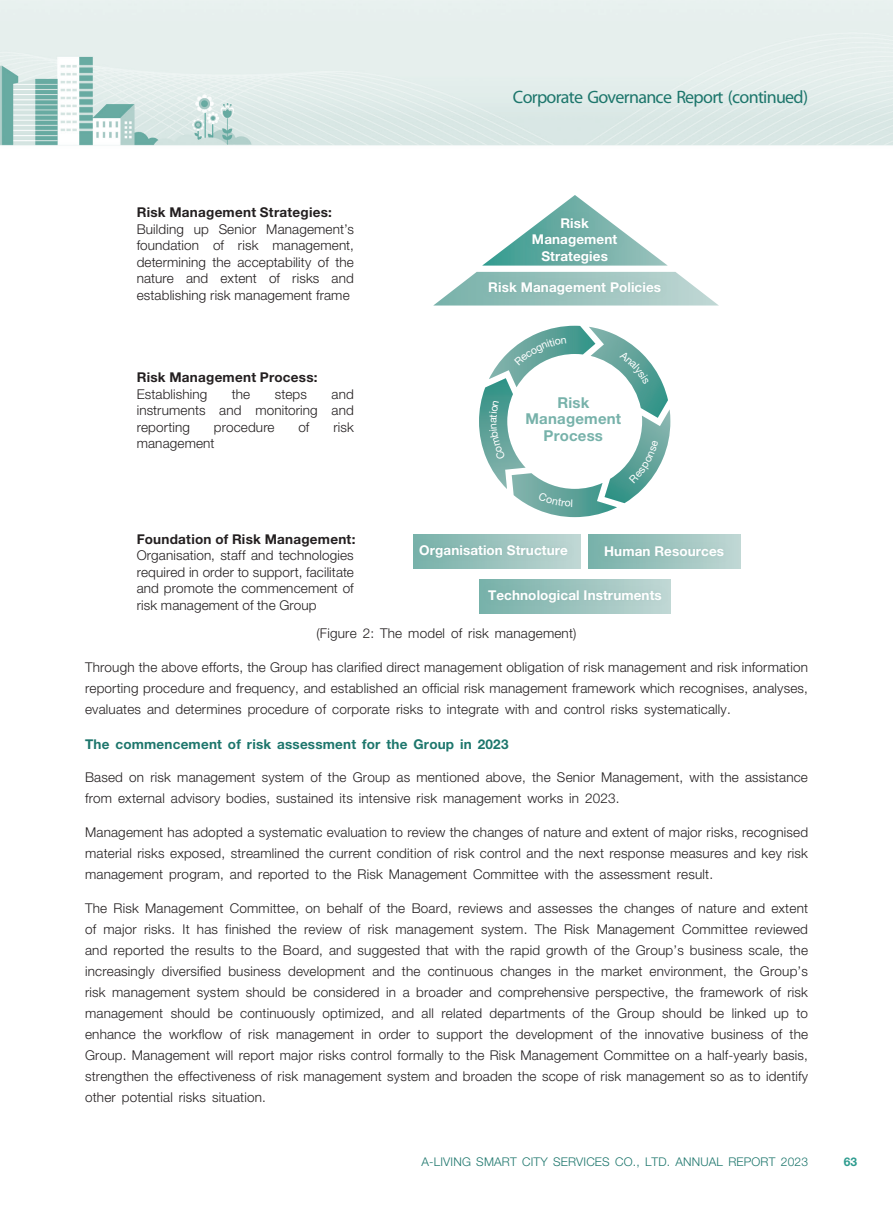
<style>
.page{position:relative;width:893px;height:1212px;background:#fff}
.page>*{position:absolute;margin:0;border:0;box-sizing:border-box;transform-origin:0 0}
.t1{font:18px "Myriad Pro";letter-spacing:-.04em;color:#1d766c}
.t2{font:700 15px/16.5px "Helvetica Neue LT Std";letter-spacing:.015em;color:#77b2aa;text-align:center}
.t3{font:300 13.5px/21px "Helvetica Neue LT Std";letter-spacing:.015em;color:#231f20;text-align:justify}
.t4{font:700 13.5px/16.5px "Helvetica Neue LT Std";letter-spacing:.005em;color:#fff;text-align:center}
.t5{font:700 13.5px "Helvetica Neue LT Std";letter-spacing:.02em;color:#231f20}
.t6{font:700 13.5px "Helvetica Neue LT Std";letter-spacing:.015em;color:#1d766c}
.t7{font:300 12px "Helvetica Neue LT Std";letter-spacing:.015em;color:#1d766c}
.t8{font:700 12px "Helvetica Neue LT Std";color:#2e9c8f}
</style>
<div class="page">
<img style="left:0;top:0;width:893px;height:614px">
<svg style="left:482px;top:195px;width:186px;height:71px"></svg>
<svg style="left:433px;top:272px;width:286px;height:33px"></svg>
<svg style="left:589px;top:534px;width:151px;height:34px"></svg>
<img style="left:478px;top:578px;width:194px;height:35px">
<img style="left:409px;top:533px;width:169px;height:35px">
<img style="left:594px;top:534px;width:141px;height:35px">
<img style="left:522px;top:206px;width:106px;height:64px">
<img style="left:478px;top:270px;width:194px;height:35px">
<svg style="left:479px;top:326px;width:191px;height:191px"></svg>
<p class="t5" style="left:137px;top:204px;width:197px">Risk Management Strategies:</p>
<p class="t3" style="left:137px;top:220px;width:219px;line-height:16.5px">Building up Senior Management’s foundation of risk management, determining the acceptability of the nature and extent of risks and establishing risk management frame</p>
<p class="t5" style="left:137px;top:369px;width:182px">Risk Management Process:</p>
<p class="t3" style="left:137px;top:383px;width:72px">Establishing</p>
<p class="t3" style="left:232px;top:383px;width:20px">the</p>
<p class="t3" style="left:275px;top:383px;width:33px">steps</p>
<p class="t3" style="left:137px;top:385px;width:219px;line-height:16.5px;text-indent:195px">and instruments and monitoring and reporting</p>
<p class="t3" style="left:214px;top:416px;width:62px">procedure</p>
<p class="t3" style="left:299px;top:416px;width:12px">of</p>
<p class="t3" style="left:333px;top:416px;width:22px">risk</p>
<p class="t3" style="left:137px;top:432px;width:79px">management</p>
<p class="t5" style="left:137px;top:530px;width:220px">Foundation of Risk Management:</p>
<p class="t3" style="left:137px;top:547px;width:219px;line-height:16.5px">Organisation, staff and technologies required in order to support, facilitate and promote the commencement of risk management of the Group</p>
<h1 class="t1" style="left:513px;top:86px;width:297px">Corporate Governance Report (continued)</h1>
<p class="t4" style="left:532px;top:214px;width:87px">Risk<br>Management<br>Strategies</p>
<p class="t4" style="left:488px;top:278px;width:174px">Risk Management Policies</p>
<p class="t2" style="left:525px;top:394px;width:97px">Risk<br>Management<br>Process</p>
<p class="t4" style="left:419px;top:541px;width:150px">Organisation Structure</p>
<p class="t4" style="left:604px;top:542px;width:122px">Human Resources</p>
<p class="t4" style="left:488px;top:586px;width:175px">Technological Instruments</p>
<p class="t3" style="left:317px;top:623px;width:261px">(Figure 2: The model of risk management)</p>
<p class="t3" style="left:85px;top:656px;width:725px">Through the above efforts, the Group has clarified direct management obligation of risk management and risk information reporting procedure and frequency, and established an official risk management framework which recognises, analyses, evaluates and determines procedure of corporate risks to integrate with and control risks systematically.</p>
<p class="t6" style="left:85px;top:735px;width:425px">The commencement of risk assessment for the Group in 2023</p>
<p class="t3" style="left:85px;top:767px;width:724px">Based on risk management system of the Group as mentioned above, the Senior Management, with the assistance from external advisory bodies, sustained its intensive risk management works in 2023.</p>
<p class="t3" style="left:85px;top:821px;width:725px">Management has adopted a systematic evaluation to review the changes of nature and extent of major risks, recognised material risks exposed, streamlined the current condition of risk control and the next response measures and key risk management program, and reported to the Risk Management Committee with the assessment result.</p>
<p class="t3" style="left:85px;top:897px;width:725px">The Risk Management Committee, on behalf of the Board, reviews and assesses the changes of nature and extent of major risks. It has finished the review of risk management system. The Risk Management Committee reviewed and reported the results to the Board, and suggested that with the rapid growth of the Group’s business scale, the increasingly diversified business development and the continuous changes in the market environment, the Group’s risk management system should be considered in a broader and comprehensive perspective, the framework of risk management should be continuously optimized, and all related departments of the Group should be linked up to enhance the workflow of risk management in order to support the development of the innovative business of the Group. Management will report major risks control formally to the Risk Management Committee on a half-yearly basis, strengthen the effectiveness of risk management system and broaden the scope of risk management so as to identify other potential risks situation.</p>
<p class="t7" style="left:421px;top:1154px;width:388px">A-LIVING SMART CITY SERVICES CO., LTD. ANNUAL REPORT 2023</p>
<p class="t8" style="left:844px;top:1154px;width:15px">63</p>
</div>
